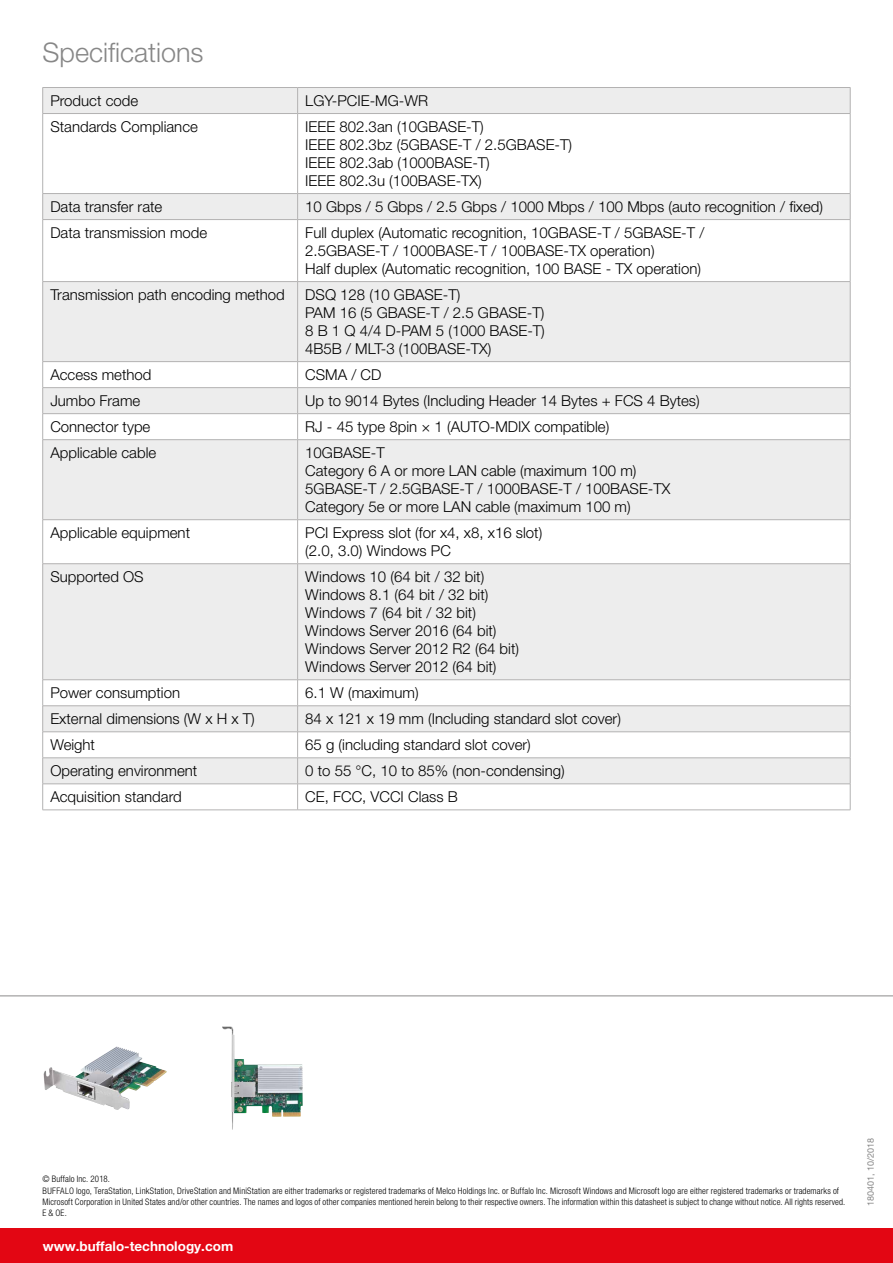
<style>
.page{position:relative;width:893px;height:1263px;background:#fff}
.page>*{position:absolute;margin:0;border:0;box-sizing:border-box;transform-origin:0 0}
.t1{font:300 27px "Helvetica Neue LT Pro";color:#878787}
.t2{font:300 15px/18px "Helvetica Neue LT Pro";color:#000}
.t3{font:700 13.5px "Helvetica Neue LT Pro";color:#fff}
.t4{font:300 condensed 9px/11.2px "Helvetica Neue LT Pro";letter-spacing:.015em;color:#000}
.t5{font:9px "Helvetica Neue LT Pro";color:#878787}
</style>
<div class="page">
<div style="left:0;top:1229px;width:893px;height:34px;background:#e30613"></div>
<svg style="left:43px;top:88px;width:807px;height:695px;fill:#ededed"></svg>
<hr style="left:43px;top:87px;width:255px;height:1px;background:#b3b2b2">
<svg style="left:42px;top:88px;width:1px;height:25px"></svg>
<hr style="left:298px;top:87px;width:552px;height:1px;background:#b3b2b2">
<svg style="left:297px;top:88px;width:1px;height:25px"></svg>
<svg style="left:850px;top:88px;width:1px;height:25px"></svg>
<hr style="left:43px;top:113px;width:255px;height:1px;background:#b3b2b2">
<hr style="left:42px;top:114px;width:1px;height:79px;background:#b3b2b2">
<hr style="left:298px;top:113px;width:552px;height:1px;background:#b3b2b2">
<hr style="left:297px;top:114px;width:1px;height:79px;background:#b3b2b2">
<hr style="left:850px;top:114px;width:1px;height:79px;background:#b3b2b2">
<hr style="left:43px;top:193px;width:255px;height:1px;background:#b3b2b2">
<svg style="left:42px;top:194px;width:1px;height:25px"></svg>
<hr style="left:298px;top:193px;width:552px;height:1px;background:#b3b2b2">
<svg style="left:297px;top:194px;width:1px;height:25px"></svg>
<svg style="left:850px;top:194px;width:1px;height:25px"></svg>
<hr style="left:43px;top:219px;width:255px;height:1px;background:#b3b2b2">
<hr style="left:42px;top:220px;width:1px;height:61px;background:#b3b2b2">
<hr style="left:298px;top:219px;width:552px;height:1px;background:#b3b2b2">
<hr style="left:297px;top:220px;width:1px;height:61px;background:#b3b2b2">
<hr style="left:850px;top:220px;width:1px;height:61px;background:#b3b2b2">
<hr style="left:43px;top:281px;width:255px;height:1px;background:#b3b2b2">
<hr style="left:42px;top:282px;width:1px;height:79px;background:#b3b2b2">
<hr style="left:298px;top:281px;width:552px;height:1px;background:#b3b2b2">
<hr style="left:297px;top:282px;width:1px;height:79px;background:#b3b2b2">
<hr style="left:850px;top:282px;width:1px;height:79px;background:#b3b2b2">
<hr style="left:43px;top:361px;width:255px;height:1px;background:#b3b2b2">
<hr style="left:298px;top:361px;width:552px;height:1px;background:#b3b2b2">
<hr style="left:43px;top:387px;width:255px;height:1px;background:#b3b2b2">
<hr style="left:298px;top:387px;width:552px;height:1px;background:#b3b2b2">
<hr style="left:43px;top:413px;width:255px;height:1px;background:#b3b2b2">
<svg style="left:42px;top:362px;width:1px;height:77px"></svg>
<hr style="left:298px;top:413px;width:552px;height:1px;background:#b3b2b2">
<svg style="left:297px;top:362px;width:1px;height:77px"></svg>
<svg style="left:850px;top:362px;width:1px;height:77px"></svg>
<hr style="left:43px;top:439px;width:255px;height:1px;background:#b3b2b2">
<hr style="left:42px;top:440px;width:1px;height:79px;background:#b3b2b2">
<hr style="left:298px;top:439px;width:552px;height:1px;background:#b3b2b2">
<hr style="left:297px;top:440px;width:1px;height:79px;background:#b3b2b2">
<hr style="left:850px;top:440px;width:1px;height:79px;background:#b3b2b2">
<hr style="left:43px;top:519px;width:255px;height:1px;background:#b3b2b2">
<hr style="left:42px;top:520px;width:1px;height:43px;background:#b3b2b2">
<hr style="left:298px;top:519px;width:552px;height:1px;background:#b3b2b2">
<hr style="left:297px;top:520px;width:1px;height:43px;background:#b3b2b2">
<hr style="left:850px;top:520px;width:1px;height:43px;background:#b3b2b2">
<hr style="left:43px;top:563px;width:255px;height:1px;background:#b3b2b2">
<hr style="left:42px;top:564px;width:1px;height:115px;background:#b3b2b2">
<hr style="left:298px;top:563px;width:552px;height:1px;background:#b3b2b2">
<hr style="left:297px;top:564px;width:1px;height:115px;background:#b3b2b2">
<hr style="left:850px;top:564px;width:1px;height:115px;background:#b3b2b2">
<hr style="left:43px;top:679px;width:255px;height:1px;background:#b3b2b2">
<hr style="left:298px;top:679px;width:552px;height:1px;background:#b3b2b2">
<hr style="left:43px;top:705px;width:255px;height:1px;background:#b3b2b2">
<hr style="left:298px;top:705px;width:552px;height:1px;background:#b3b2b2">
<hr style="left:43px;top:731px;width:255px;height:1px;background:#b3b2b2">
<hr style="left:298px;top:731px;width:552px;height:1px;background:#b3b2b2">
<hr style="left:43px;top:757px;width:255px;height:1px;background:#b3b2b2">
<hr style="left:298px;top:757px;width:552px;height:1px;background:#b3b2b2">
<hr style="left:43px;top:783px;width:255px;height:1px;background:#b3b2b2">
<svg style="left:42px;top:680px;width:1px;height:130px"></svg>
<hr style="left:298px;top:783px;width:552px;height:1px;background:#b3b2b2">
<svg style="left:297px;top:680px;width:1px;height:130px"></svg>
<svg style="left:850px;top:680px;width:1px;height:130px"></svg>
<hr style="left:43px;top:810px;width:255px;height:1px;background:#b3b2b2">
<hr style="left:298px;top:810px;width:552px;height:1px;background:#b3b2b2">
<hr style="left:0;top:995px;width:893px;height:1px;background:#b3b2b2">
<img style="left:43px;top:1050px;width:124px;height:60px">
<img style="left:222px;top:1026px;width:81px;height:104px">
<h1 class="t1" style="left:43px;top:36px;width:163px">Specifications</h1>
<p class="t2" style="left:50px;top:91px;width:89px">Product code</p>
<p class="t2" style="left:305px;top:91px;width:124px">LGY-PCIE-MG-WR</p>
<p class="t2" style="left:50px;top:117px;width:149px">Standards Compliance</p>
<p class="t2" style="left:305px;top:117px;width:268px">IEEE 802.3an (10GBASE-T)<br>IEEE 802.3bz (5GBASE-T / 2.5GBASE-T)<br>IEEE 802.3ab (1000BASE-T)<br>IEEE 802.3u (100BASE-TX)</p>
<p class="t2" style="left:50px;top:197px;width:113px">Data transfer rate</p>
<p class="t2" style="left:305px;top:197px;width:519px">10 Gbps / 5 Gbps / 2.5 Gbps / 1000 Mbps / 100 Mbps (auto recognition / fixed)</p>
<p class="t2" style="left:50px;top:223px;width:158px">Data transmission mode</p>
<p class="t2" style="left:305px;top:223px;width:401px">Full duplex (Automatic recognition, 10GBASE-T / 5GBASE-T /<br>2.5GBASE-T / 1000BASE-T / 100BASE-TX operation)<br>Half duplex (Automatic recognition, 100 BASE - TX operation)</p>
<p class="t2" style="left:50px;top:285px;width:236px">Transmission path encoding method</p>
<p class="t2" style="left:305px;top:285px;width:241px">DSQ 128 (10 GBASE-T)<br>PAM 16 (5 GBASE-T / 2.5 GBASE-T)<br>8 B 1 Q 4/4 D-PAM 5 (1000 BASE-T)<br>4B5B / MLT-3 (100BASE-TX)</p>
<p class="t2" style="left:50px;top:365px;width:103px">Access method</p>
<p class="t2" style="left:305px;top:365px;width:78px">CSMA / CD</p>
<p class="t2" style="left:50px;top:391px;width:92px">Jumbo Frame</p>
<p class="t2" style="left:305px;top:391px;width:396px">Up to 9014 Bytes (Including Header 14 Bytes + FCS 4 Bytes)</p>
<p class="t2" style="left:50px;top:417px;width:102px">Connector type</p>
<p class="t2" style="left:305px;top:417px;width:306px">RJ - 45 type 8pin × 1 (AUTO-MDIX compatible)</p>
<p class="t2" style="left:50px;top:443px;width:107px">Applicable cable</p>
<p class="t2" style="left:305px;top:443px;width:367px">10GBASE-T<br>Category 6 A or more LAN cable (maximum 100 m)<br>5GBASE-T / 2.5GBASE-T / 1000BASE-T / 100BASE-TX Category 5e or more LAN cable (maximum 100 m)</p>
<p class="t2" style="left:50px;top:523px;width:141px">Applicable equipment</p>
<p class="t2" style="left:305px;top:523px;width:238px">PCI Express slot (for x4, x8, x16 slot) (2.0, 3.0) Windows PC</p>
<p class="t2" style="left:50px;top:567px;width:95px">Supported OS</p>
<p class="t2" style="left:305px;top:567px;width:215px">Windows 10 (64 bit / 32 bit)<br>Windows 8.1 (64 bit / 32 bit)<br>Windows 7 (64 bit / 32 bit)<br>Windows Server 2016 (64 bit)<br>Windows Server 2012 R2 (64 bit)<br>Windows Server 2012 (64 bit)</p>
<p class="t2" style="left:50px;top:683px;width:131px">Power consumption</p>
<p class="t2" style="left:305px;top:683px;width:115px">6.1 W (maximum)</p>
<p class="t2" style="left:50px;top:709px;width:206px">External dimensions (W x H x T)</p>
<p class="t2" style="left:305px;top:709px;width:317px">84 x 121 x 19 mm (Including standard slot cover)</p>
<p class="t2" style="left:50px;top:735px;width:46px">Weight</p>
<p class="t2" style="left:305px;top:735px;width:227px">65 g (including standard slot cover)</p>
<p class="t2" style="left:50px;top:761px;width:148px">Operating environment</p>
<p class="t2" style="left:305px;top:761px;width:261px">0 to 55 °C, 10 to 85% (non-condensing)</p>
<p class="t2" style="left:50px;top:787px;width:133px">Acquisition standard</p>
<p class="t2" style="left:305px;top:787px;width:154px">CE, FCC, VCCI Class B</p>
<p class="t4" style="left:43px;top:1173px;width:804px">© Buffalo Inc. 2018.<br>BUFFALO logo, TeraStation, LinkStation, DriveStation and MiniStation are either trademarks or registered trademarks of Melco Holdings Inc. or Buffalo Inc. Microsoft Windows and Microsoft logo are either registered trademarks or trademarks of Microsoft Corporation in United States and/or other countries. The names and logos of other companies mentioned herein belong to their respective owners. The information within this datasheet is subject to change without notice. All rights reserved.<br>E &amp; OE.</p>
<p class="t3" style="left:43px;top:1237px;width:192px">www.buffalo-technology.com</p>
<p class="t5" style="left:865px;top:1206px;width:70px;rotate:-90deg">180401, 10/2018</p>
</div>
